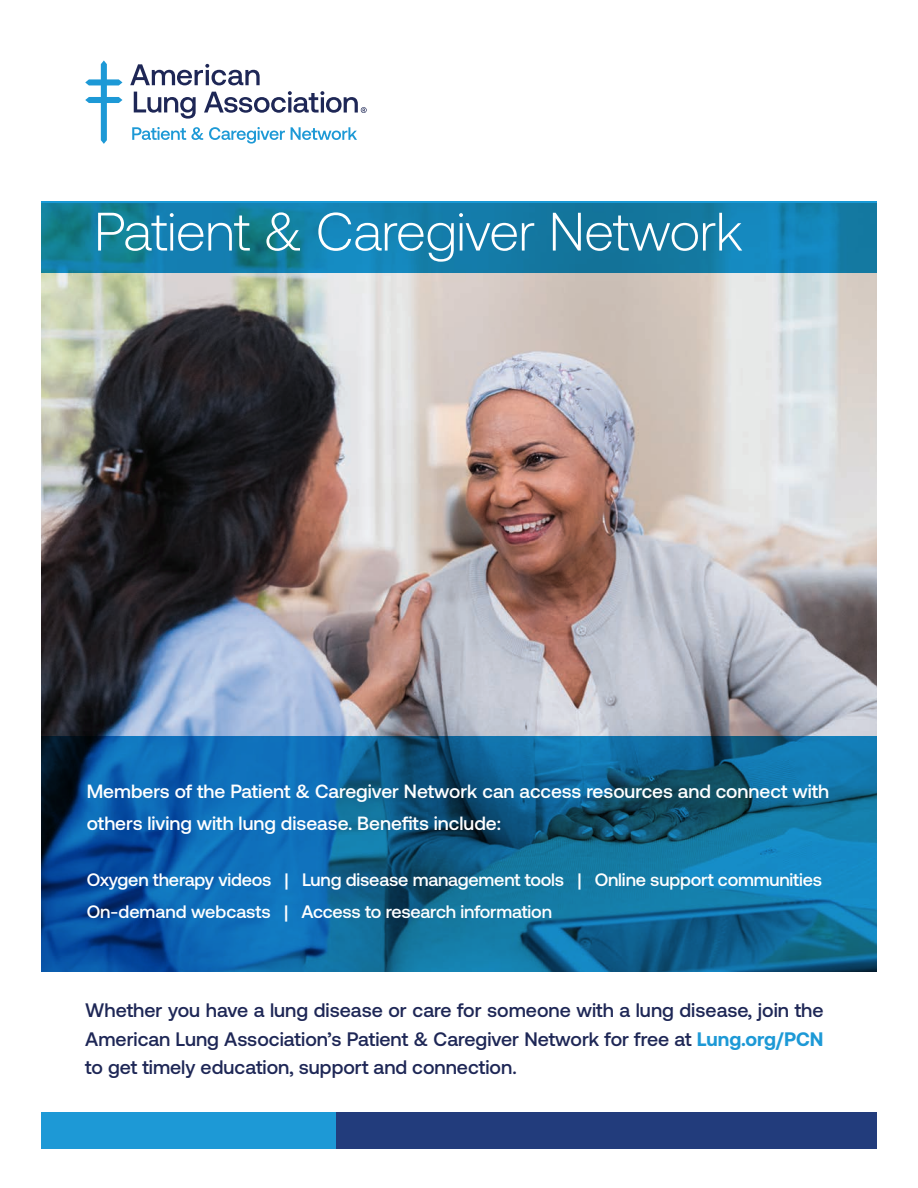
<style>
.page{position:relative;width:918px;height:1188px;background:#fff}
.page>*{position:absolute;margin:0;border:0;box-sizing:border-box;transform-origin:0 0}
.t1{font:300 54px "Aeonik";letter-spacing:-.01em;color:#fff}
.t2{font:500 19.5px/28.5px "Aeonik";color:#1e2756;text-align:justify}
.t3{font:500 19.2px/32.1px "Aeonik";color:#fff}
.t4{font:500 18px/32.1px "Aeonik";letter-spacing:-.01em;color:#fff}
.s1{font-weight:700;color:#1d99d6}
</style>
<div class="page">
<img style="left:41px;top:272px;width:836px;height:465px">
<svg style="left:41px;top:737px;width:836px;height:235px;background:#0e649a"></svg>
<div style="left:336px;top:1112px;width:541px;height:37px;background:#223c7c"></div>
<svg style="left:85px;top:60px;width:37px;height:84px"></svg>
<svg style="left:134px;top:92px;width:62px;height:27px"></svg>
<svg style="left:130px;top:64px;width:130px;height:21px"></svg>
<svg style="left:204px;top:91px;width:163px;height:22px"></svg>
<svg style="left:132px;top:127px;width:71px;height:13px"></svg>
<svg style="left:209px;top:127px;width:76px;height:17px"></svg>
<svg style="left:291px;top:127px;width:66px;height:13px"></svg>
<div style="left:41px;top:1112px;width:295px;height:37px;background:#1d99d6"></div>
<svg style="left:41px;top:201px;width:836px;height:71px;background:#137ea8"></svg>
<h1 class="t1" style="left:94px;top:202px;width:650px">Patient &amp; Caregiver Network</h1>
<p class="t3" style="left:87px;top:775px;width:744px">Members of the Patient &amp; Caregiver Network can access resources and connect with others living with lung disease. Benefits include:</p>
<p class="t4" style="left:87px;top:864px;width:737px">Oxygen therapy videos | Lung disease management tools | Online support communities<br>On-demand webcasts | Access to research information</p>
<p class="t2" style="left:85px;top:996px;width:740px">Whether you have a lung disease or care for someone with a lung disease, join the American Lung Association’s Patient &amp; Caregiver Network for free at <span class="s1">Lung.org/PCN </span>to get timely education, support and connection.</p>
</div>
